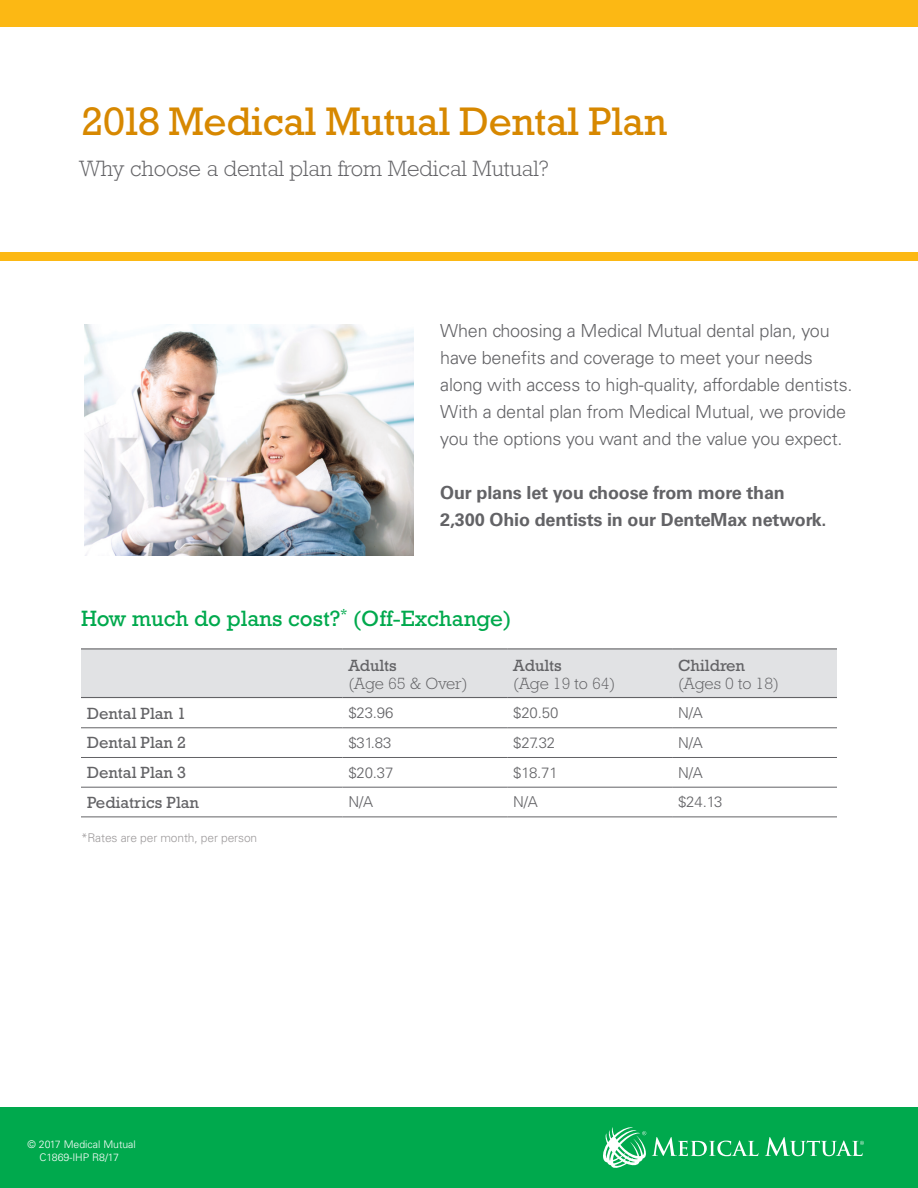
<style>
.page{position:relative;width:918px;height:1188px;background:#fff}
.page>*{position:absolute;margin:0;border:0;box-sizing:border-box;transform-origin:0 0}
.Main_Title_Head{font:40.5px "Rockwell Std";letter-spacing:-.01em;color:#d78800}
.Main_Subhead{font:300 22.5px "Rockwell Std";color:#636366}
.Main_Subhead-2{font:22.5px "Rockwell Std";color:#00a94d}
.t1{font:300 18px/27px "Univers LT Std";letter-spacing:-.01em;color:#636366}
.t2{font:700 18px/27px "Univers LT Std";letter-spacing:-.01em;color:#636366}
.t3{font:300 16.5px/18px "Rockwell Std";color:#636366}
.t4{font:16.5px "Rockwell Std";color:#636366}
.Body_Copy{font:300 15px "Univers LT Std";letter-spacing:-.01em;color:#636366}
.t5{font:300 12px "Univers LT Std";letter-spacing:-.01em;color:#9e9b9c}
.t6{font:300 10.5px/13.5px "Univers LT Std";color:#fff;text-align:center}
.s1{font-weight:400}
</style>
<div class="page">
<div style="left:0;top:252px;width:918px;height:9px;background:#fcb814"></div>
<div style="left:0;top:0;width:918px;height:27px;background:#fcb814"></div>
<div style="left:0;top:1107px;width:918px;height:81px;background:#00a94d"></div>
<svg style="left:765px;top:1137px;width:99px;height:19px"></svg>
<svg style="left:603px;top:1127px;width:155px;height:41px"></svg>
<img style="left:84px;top:324px;width:329px;height:231px">
<div style="left:81px;top:649px;width:756px;height:48px;background:#e1e2e4"></div>
<svg style="left:81px;top:816px;width:261px;height:1px"></svg>
<hr style="left:81px;top:728px;width:261px;height:1px;background:#636366">
<hr style="left:342px;top:728px;width:165px;height:1px;background:#636366">
<hr style="left:507px;top:728px;width:165px;height:1px;background:#636366">
<hr style="left:672px;top:728px;width:165px;height:1px;background:#636366">
<hr style="left:81px;top:757px;width:261px;height:1px;background:#636366">
<hr style="left:342px;top:757px;width:165px;height:1px;background:#636366">
<hr style="left:507px;top:757px;width:165px;height:1px;background:#636366">
<hr style="left:672px;top:757px;width:165px;height:1px;background:#636366">
<hr style="left:81px;top:787px;width:261px;height:1px;background:#636366">
<hr style="left:342px;top:787px;width:165px;height:1px;background:#636366">
<hr style="left:507px;top:787px;width:165px;height:1px;background:#636366">
<hr style="left:672px;top:787px;width:165px;height:1px;background:#636366">
<hr style="left:81px;top:648px;width:261px;height:1px;background:#636366">
<hr style="left:342px;top:648px;width:165px;height:1px;background:#636366">
<hr style="left:507px;top:648px;width:165px;height:1px;background:#636366">
<hr style="left:672px;top:648px;width:165px;height:1px;background:#636366">
<hr style="left:81px;top:697px;width:261px;height:1px;background:#636366">
<hr style="left:342px;top:697px;width:165px;height:1px;background:#636366">
<hr style="left:507px;top:697px;width:165px;height:1px;background:#636366">
<hr style="left:672px;top:697px;width:165px;height:1px;background:#636366">
<hr style="left:81px;top:817px;width:261px;height:1px;background:#636366">
<hr style="left:342px;top:817px;width:165px;height:1px;background:#636366">
<hr style="left:507px;top:817px;width:165px;height:1px;background:#636366">
<hr style="left:672px;top:817px;width:165px;height:1px;background:#636366">
<p class="Main_Title_Head" style="left:81px;top:98px;width:587px">2018 Medical Mutual Dental Plan</p>
<p class="Main_Subhead" style="left:80px;top:155px;width:471px">Why choose a dental plan from Medical Mutual?</p>
<p class="t1" style="left:440px;top:317px;width:414px">When choosing a Medical Mutual dental plan, you have benefits and coverage to meet your needs along with access to high-quality, affordable dentists.<br>With a dental plan from Medical Mutual, we provide you the options you want and the value you expect.</p>
<p class="t2" style="left:440px;top:479px;width:388px">Our plans let you choose from more than<br>2,300 Ohio dentists in our DenteMax network.</p>
<p class="Main_Subhead-2" style="left:81px;top:605px;width:432px">How much do plans cost?<sup>*</sup> (Off-Exchange)</p>
<p class="t3" style="left:348px;top:656px;width:121px"><span class="s1">Adults<br></span>(Age 65 &amp; Over)</p>
<p class="t3" style="left:513px;top:656px;width:104px"><span class="s1">Adults<br></span>(Age 19 to 64)</p>
<p class="t3" style="left:678px;top:656px;width:102px"><span class="s1">Children </span>(Ages 0 to 18)</p>
<p class="t4" style="left:87px;top:703px;width:101px">Dental Plan 1</p>
<p class="Body_Copy" style="left:348px;top:704px;width:47px">$23.96</p>
<p class="Body_Copy" style="left:513px;top:704px;width:47px">$20.50</p>
<p class="Body_Copy" style="left:678px;top:704px;width:26px">N/A</p>
<p class="t4" style="left:87px;top:733px;width:101px">Dental Plan 2</p>
<p class="Body_Copy" style="left:348px;top:734px;width:45px">$31.83</p>
<p class="Body_Copy" style="left:513px;top:734px;width:43px">$27.32</p>
<p class="Body_Copy" style="left:678px;top:734px;width:26px">N/A</p>
<p class="t4" style="left:87px;top:763px;width:101px">Dental Plan 3</p>
<p class="Body_Copy" style="left:348px;top:763px;width:47px">$20.37</p>
<p class="Body_Copy" style="left:513px;top:763px;width:46px">$18.71</p>
<p class="Body_Copy" style="left:678px;top:763px;width:26px">N/A</p>
<p class="t4" style="left:87px;top:793px;width:114px">Pediatrics Plan</p>
<p class="Body_Copy" style="left:348px;top:793px;width:26px">N/A</p>
<p class="Body_Copy" style="left:513px;top:793px;width:26px">N/A</p>
<p class="Body_Copy" style="left:678px;top:793px;width:46px">$24.13</p>
<p class="t5" style="left:81px;top:830px;width:178px">*Rates are per month, per person</p>
<p class="t6" style="left:28px;top:1137px;width:110px">© 2017 Medical Mutual<br>C1869-IHP R8/17</p>
</div>
